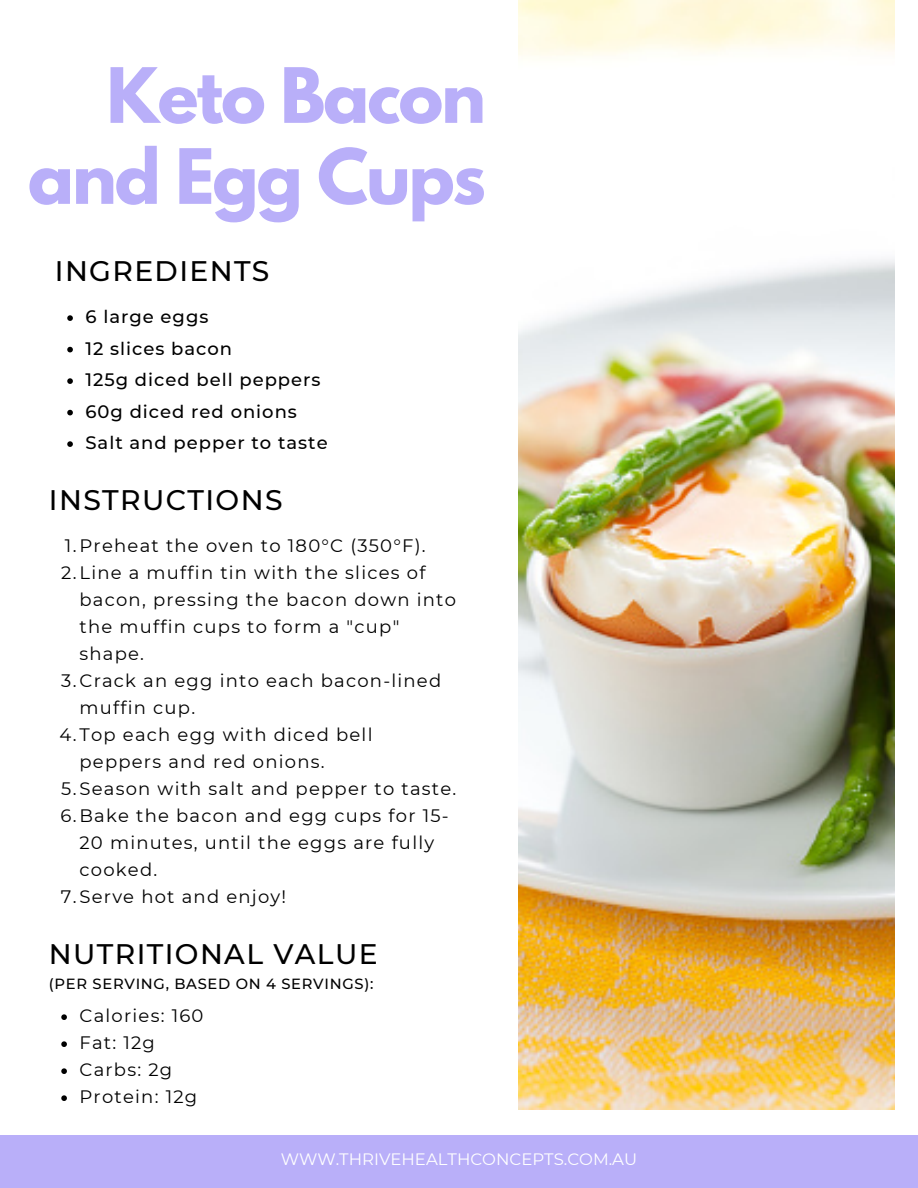
<style>
.page{position:relative;width:918px;height:1188px;background:#fff}
.page>*{position:absolute;margin:0;border:0;box-sizing:border-box;transform-origin:0 0}
.t1{font:700 67.5px/81px "League Spartan";letter-spacing:-.03em;color:#b9aff9;text-align:right}
.t2{font:500 28.2px "Montserrat";letter-spacing:.05em;color:#000}
.t3{font:18px/27px "Montserrat";letter-spacing:.07em;color:#000}
.t4{font:500 18px "Montserrat";letter-spacing:.055em;color:#000}
.t5{font:16.5px "Montserrat";color:#fff}
.t6{font:500 14.7px "Montserrat";letter-spacing:.05em;color:#000}
</style>
<div class="page">
<img style="left:519px;top:0;width:375px;height:1109px">
<div style="left:0;top:1135px;width:918px;height:53px;background:#b9aff9"></div>
<svg style="left:67px;top:315px;width:6px;height:6px"></svg>
<svg style="left:67px;top:347px;width:6px;height:5px"></svg>
<svg style="left:67px;top:378px;width:6px;height:6px"></svg>
<svg style="left:67px;top:410px;width:6px;height:5px"></svg>
<svg style="left:67px;top:441px;width:6px;height:6px"></svg>
<svg style="left:61px;top:1014px;width:6px;height:6px"></svg>
<svg style="left:61px;top:1041px;width:6px;height:6px"></svg>
<svg style="left:61px;top:1068px;width:6px;height:6px"></svg>
<svg style="left:61px;top:1095px;width:6px;height:6px"></svg>
<p class="t1" style="left:28px;top:64px;width:459px">Keto Bacon and Egg Cups</p>
<p class="t2" style="left:55px;top:254px;width:216px">INGREDIENTS</p>
<p class="t4" style="left:85px;top:306px;width:124px">6 large eggs</p>
<p class="t4" style="left:85px;top:337px;width:148px">12 slices bacon</p>
<p class="t4" style="left:85px;top:369px;width:237px">125g diced bell peppers</p>
<h2 class="t4" style="left:85px;top:400px;width:213px">60g diced red onions</h2>
<p class="t4" style="left:85px;top:432px;width:244px">Salt and pepper to taste</p>
<p class="t2" style="left:49px;top:482px;width:235px">INSTRUCTIONS</p>
<p class="t3" style="left:65px;top:532px;width:362px">1.Preheat the oven to 180°C (350°F).</p>
<p class="t3" style="left:80px;top:559px;width:378px;text-indent:-18px">2.Line a muffin tin with the slices of bacon, pressing the bacon down into the muffin cups to form a "cup" shape.</p>
<p class="t3" style="left:80px;top:667px;width:363px;text-indent:-18px">3.Crack an egg into each bacon-lined muffin cup.</p>
<p class="t3" style="left:80px;top:721px;width:295px;text-indent:-20px">4.Top each egg with diced bell peppers and red onions.</p>
<p class="t3" style="left:61px;top:775px;width:397px">5.Season with salt and pepper to taste.</p>
<p class="t3" style="left:80px;top:802px;width:371px;text-indent:-19px">6.Bake the bacon and egg cups for 15-<br>20 minutes, until the eggs are fully cooked.</p>
<h3 class="t3" style="left:61px;top:883px;width:227px">7.Serve hot and enjoy!</h3>
<p class="t2" style="left:49px;top:936px;width:330px">NUTRITIONAL VALUE</p>
<p class="t6" style="left:49px;top:975px;width:326px">(PER SERVING, BASED ON 4 SERVINGS):</p>
<p class="t3" style="left:80px;top:1002px;width:126px">Calories: 160</p>
<p class="t3" style="left:80px;top:1029px;width:77px">Fat: 12g</p>
<p class="t3" style="left:80px;top:1056px;width:94px">Carbs: 2g</p>
<p class="t3" style="left:80px;top:1083px;width:119px">Protein: 12g</p>
<h2 class="t5" style="left:281px;top:1149px;width:358px">WWW.THRIVEHEALTHCONCEPTS.COM.AU</h2>
</div>
